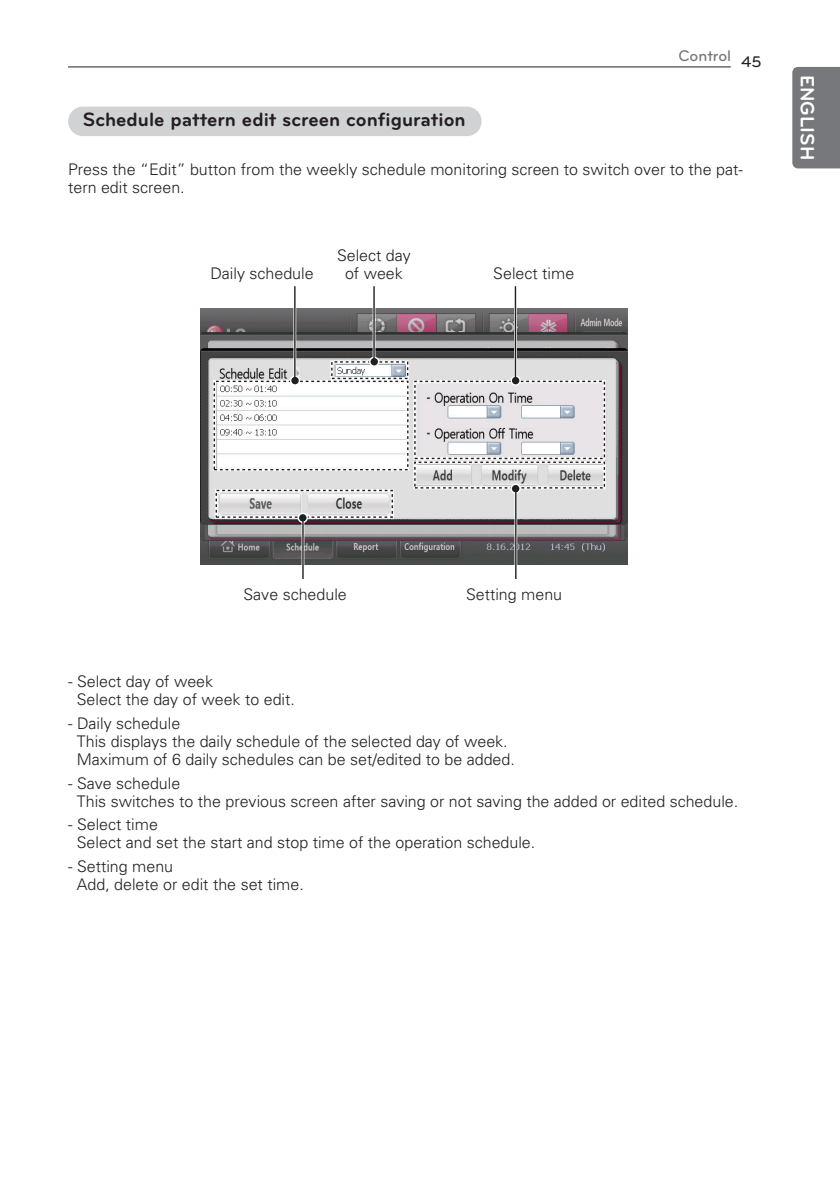
<style>
.page{position:relative;width:840px;height:1191px;background:#fff}
.page>*{position:absolute;margin:0;border:0;box-sizing:border-box;transform-origin:0 0}
.t1{font:700 20px "Bryant LG";color:#231f20}
.t2{font:700 20px "Bryant LG";color:#fff}
.t3{font:300 16px/18px "Univers";color:#231f20}
.t4{font:500 16px "Bryant LG";color:#757679}
.t5{font:500 16px "Bryant LG";color:#231f20}
</style>
<div class="page">
<hr style="left:68px;top:67px;width:662px;height:1px;background:#231f20">
<div style="left:792px;top:67px;width:47px;height:101px;background:#76787b"></div>
<div style="left:793px;top:68px;width:27px;height:98px;background:#76787b"></div>
<img style="left:200px;top:308px;width:426px;height:256px">
<div style="left:213px;top:380px;width:196px;height:91px;border:3px solid #fff"></div>
<div style="left:213px;top:381px;width:195px;height:89px;border:1px dashed #231f20"></div>
<div style="left:215px;top:489px;width:178px;height:29px;border:3px solid #fff"></div>
<div style="left:215px;top:490px;width:178px;height:28px;border:1px dashed #231f20"></div>
<div style="left:413px;top:380px;width:192px;height:80px;border:3px solid #fff"></div>
<div style="left:414px;top:381px;width:190px;height:78px;border:1px dashed #231f20"></div>
<div style="left:413px;top:461px;width:192px;height:28px;border:3px solid #fff"></div>
<div style="left:414px;top:461px;width:190px;height:27px;border:1px dashed #231f20"></div>
<div style="left:330px;top:360px;width:79px;height:20px;border:3px solid #fff"></div>
<div style="left:331px;top:361px;width:77px;height:18px;border:1px dashed #231f20"></div>
<svg style="left:298px;top:513px;width:9px;height:9px"></svg>
<div style="left:297px;top:513px;width:11px;height:10px;border:1px solid #fff;border-radius:50%"></div>
<hr style="left:301px;top:522px;width:3px;height:56px;background:#fff">
<hr style="left:302px;top:520px;width:1px;height:58px;background:#231f20">
<svg style="left:511px;top:484px;width:8px;height:9px"></svg>
<div style="left:510px;top:483px;width:10px;height:11px;border:1px solid #fff;border-radius:50%"></div>
<hr style="left:514px;top:492px;width:3px;height:86px;background:#fff">
<hr style="left:515px;top:491px;width:1px;height:87px;background:#231f20">
<svg style="left:511px;top:376px;width:8px;height:9px"></svg>
<div style="left:510px;top:375px;width:10px;height:11px;border:1px solid #fff;border-radius:50%"></div>
<hr style="left:513px;top:285px;width:3px;height:92px;background:#fff">
<hr style="left:514px;top:286px;width:2px;height:92px;background:#231f20">
<svg style="left:369px;top:357px;width:9px;height:9px"></svg>
<div style="left:369px;top:356px;width:10px;height:11px;border:1px solid #fff;border-radius:50%"></div>
<hr style="left:372px;top:285px;width:3px;height:73px;background:#fff">
<hr style="left:373px;top:286px;width:1px;height:73px;background:#231f20">
<svg style="left:290px;top:376px;width:9px;height:9px"></svg>
<div style="left:290px;top:375px;width:10px;height:11px;border:1px solid #fff;border-radius:50%"></div>
<hr style="left:293px;top:285px;width:3px;height:92px;background:#fff">
<hr style="left:294px;top:286px;width:1px;height:92px;background:#231f20">
<div style="left:68px;top:107px;width:413px;height:29px;background:#d1d2d4;border-radius:15px"></div>
<p class="t1" style="left:83px;top:112px;width:384px">Schedule pattern edit screen configuration</p>
<p class="t4" style="left:678px;top:51px;width:54px">Control</p>
<p class="t5" style="left:740px;top:56px;width:22px">45</p>
<p class="t3" style="left:68px;top:162px;width:675px">Press the “Edit” button from the weekly schedule monitoring screen to switch over to the pat&shy;tern edit screen.</p>
<p class="t3" style="left:210px;top:265px;width:105px">Daily schedule</p>
<p class="t3" style="left:337px;top:247px;width:75px;text-align:center">Select day of week</p>
<p class="t3" style="left:493px;top:265px;width:82px">Select time</p>
<p class="t2" style="left:813px;top:75px;width:87px;rotate:90deg">ENGLISH</p>
<p class="t3" style="left:243px;top:586px;width:105px">Save schedule</p>
<p class="t3" style="left:466px;top:586px;width:98px">Setting menu</p>
<p class="t3" style="left:77px;top:674px;width:219px;text-indent:-9px">- Select day of week<br>Select the day of week to edit.</p>
<p class="t3" style="left:77px;top:715px;width:439px;text-indent:-9px">- Daily schedule<br>This displays the daily schedule of the selected day of week.<br>Maximum of 6 daily schedules can be set/edited to be added.</p>
<p class="t3" style="left:77px;top:775px;width:662px;text-indent:-9px">- Save schedule<br>This switches to the previous screen after saving or not saving the added or edited schedule.</p>
<p class="t3" style="left:77px;top:817px;width:459px;text-indent:-9px">- Select time<br>Select and set the start and stop time of the operation schedule.</p>
<p class="t3" style="left:77px;top:858px;width:228px;text-indent:-9px">- Setting menu<br>Add, delete or edit the set time.</p>
</div>
